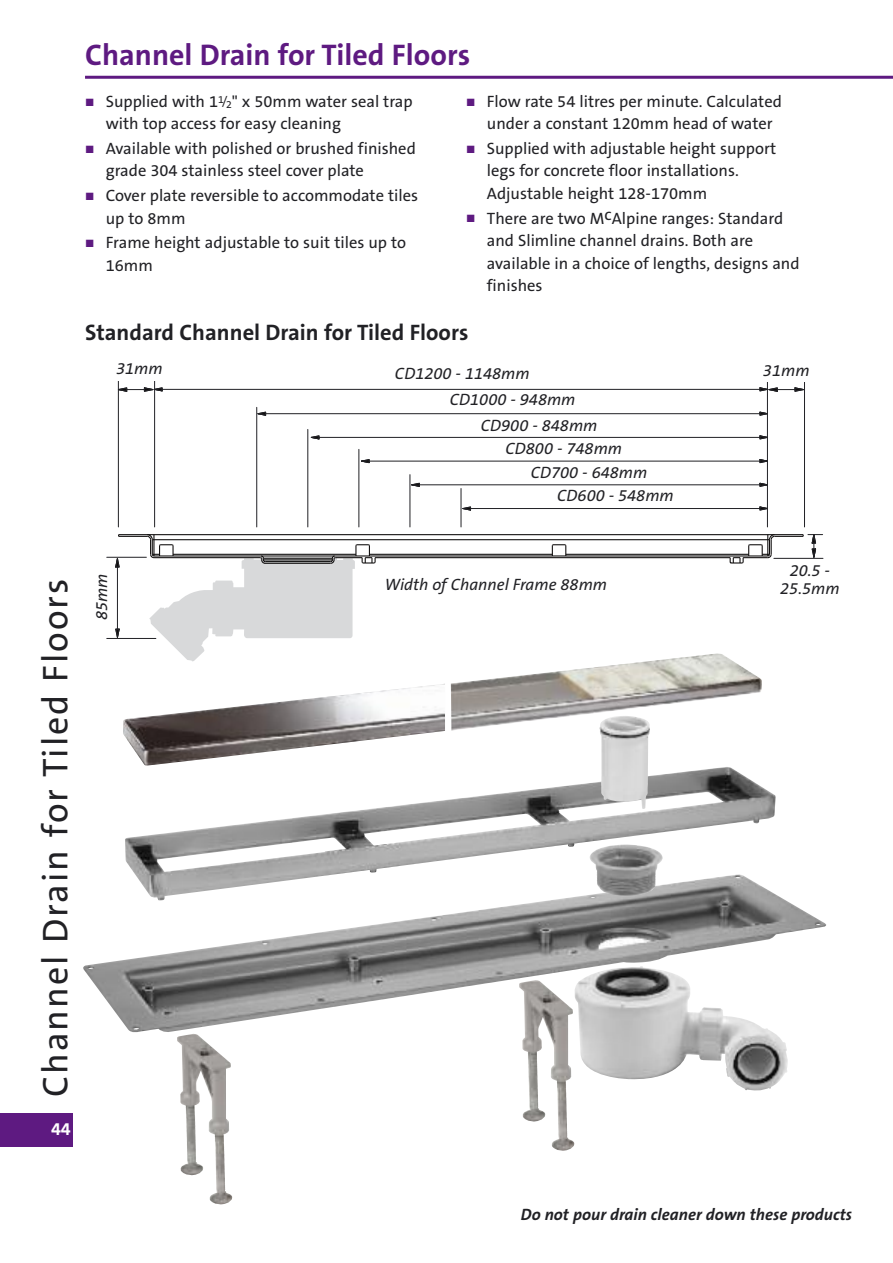
<style>
.page{position:relative;width:893px;height:1263px;background:#fff}
.page>*{position:absolute;margin:0;border:0;box-sizing:border-box;transform-origin:0 0}
.t1{font:36px "The Sans B5 Plain";letter-spacing:.055em;color:#212125}
.t2{font:700 30px "The Sans B7";color:#5e1a81}
.t3{font:700 22.5px "The Sans B7";color:#212125}
.t4{font:700 18px "The Sans B7";color:#fff}
.t5{font:16.5px/22.5px "The Sans B5 Plain";color:#212125}
.t6{font:italic 16.5px/25.3px "The Sans B5 Plain";color:#212125}
.t7{font:italic 700 16.5px "The Sans B7";color:#212125}
.s1{color:#5e1a81}
.s2{font-size:12px}
.s3{font-size:10.5px}
</style>
<div class="page">
<div style="left:0;top:1113px;width:72px;height:34px;background:#5e1a81"></div>
<hr style="left:85px;top:76px;width:808px;height:3px;background:#5e1a81">
<img style="left:579px;top:1032px;width:209px;height:59px">
<img style="left:123px;top:684px;width:322px;height:82px">
<img style="left:83px;top:894px;width:743px;height:138px">
<img style="left:125px;top:767px;width:650px;height:133px">
<img style="left:589px;top:844px;width:74px;height:52px">
<img style="left:599px;top:730px;width:51px;height:79px">
<img style="left:177px;top:1034px;width:54px;height:142px">
<img style="left:519px;top:980px;width:54px;height:142px">
<hr style="left:107px;top:557px;width:39px;height:1px;background:#212125">
<hr style="left:107px;top:638px;width:49px;height:1px;background:#212125">
<svg style="left:759px;top:387px;width:45px;height:5px"></svg>
<svg style="left:117px;top:387px;width:46px;height:5px"></svg>
<hr style="left:162px;top:389px;width:598px;height:1px;background:#212125">
<svg style="left:759px;top:411px;width:8px;height:5px"></svg>
<svg style="left:257px;top:411px;width:9px;height:5px"></svg>
<hr style="left:266px;top:413px;width:494px;height:1px;background:#212125">
<svg style="left:759px;top:435px;width:8px;height:5px"></svg>
<svg style="left:310px;top:435px;width:10px;height:5px"></svg>
<hr style="left:319px;top:437px;width:441px;height:1px;background:#212125">
<svg style="left:759px;top:459px;width:8px;height:4px"></svg>
<svg style="left:361px;top:459px;width:9px;height:4px"></svg>
<hr style="left:369px;top:461px;width:391px;height:1px;background:#212125">
<svg style="left:759px;top:483px;width:8px;height:4px"></svg>
<svg style="left:409px;top:483px;width:11px;height:4px"></svg>
<hr style="left:419px;top:484px;width:341px;height:1px;background:#212125">
<svg style="left:759px;top:506px;width:8px;height:5px"></svg>
<svg style="left:460px;top:506px;width:11px;height:5px"></svg>
<hr style="left:470px;top:508px;width:290px;height:1px;background:#212125">
<hr style="left:767px;top:379px;width:1px;height:148px;background:#212125">
<hr style="left:804px;top:379px;width:1px;height:148px;background:#212125">
<hr style="left:461px;top:488px;width:1px;height:39px;background:#212125">
<hr style="left:410px;top:475px;width:1px;height:52px;background:#212125">
<hr style="left:359px;top:449px;width:1px;height:78px;background:#212125">
<hr style="left:308px;top:429px;width:1px;height:98px;background:#212125">
<hr style="left:256px;top:407px;width:1px;height:120px;background:#212125">
<hr style="left:154px;top:379px;width:1px;height:148px;background:#212125">
<hr style="left:118px;top:379px;width:1px;height:148px;background:#212125">
<hr style="left:375px;top:557px;width:355px;height:1px;background:#0f0d0d">
<hr style="left:154px;top:555px;width:614px;height:1px;background:#0f0d0d">
<hr style="left:566px;top:554px;width:183px;height:1px;background:#0f0d0d">
<hr style="left:369px;top:554px;width:183px;height:1px;background:#0f0d0d">
<svg style="left:551px;top:544px;width:16px;height:12px"></svg>
<hr style="left:152px;top:539px;width:617px;height:1px;background:#0f0d0d">
<hr style="left:119px;top:534px;width:684px;height:1px;background:#0f0d0d">
<svg style="left:729px;top:534px;width:94px;height:30px"></svg>
<svg style="left:115px;top:534px;width:262px;height:127px"></svg>
<div style="left:107px;top:362px;width:65px;height:18px;background:#fff"></div>
<div style="left:754px;top:363px;width:65px;height:19px;background:#fff"></div>
<img style="left:451px;top:653px;width:311px;height:77px">
<h2 class="t2" style="left:85px;top:39px;width:387px">Channel Drain for Tiled Floors</h2>
<p class="t5" style="left:487px;top:91px;width:297px;text-indent:-20px"><span class="s1">■</span> Flow rate 54 litres per minute. Calculated under a constant 120mm head of water</p>
<p class="t5" style="left:487px;top:138px;width:291px;text-indent:-20px"><span class="s1">■</span> Supplied with adjustable height support legs for concrete floor installations.<br>Adjustable height 128-170mm</p>
<p class="t5" style="left:487px;top:207px;width:314px;text-indent:-20px"><span class="s1">■</span> There are two McAlpine ranges: Standard and Slimline channel drains. Both are available in a choice of lengths, designs and finishes</p>
<h3 class="t3" style="left:85px;top:320px;width:385px">Standard Channel Drain for Tiled Floors</h3>
<p class="t5" style="left:106px;top:91px;width:308px;text-indent:-20px"><span class="s1">■</span> Supplied with 1<sup>1</sup><span class="s2">/</span><span class="s3">2</span>" x 50mm water seal trap with top access for easy cleaning</p>
<p class="t5" style="left:106px;top:138px;width:312px;text-indent:-20px"><span class="s1">■</span> Available with polished or brushed finished grade 304 stainless steel cover plate</p>
<p class="t5" style="left:106px;top:185px;width:314px;text-indent:-20px"><span class="s1">■</span> Cover plate reversible to accommodate tiles up to 8mm</p>
<p class="t5" style="left:106px;top:232px;width:302px;text-indent:-20px"><span class="s1">■</span> Frame height adjustable to suit tiles up to<br>16mm</p>
<p class="t6" style="left:116px;top:357px;width:48px">31mm</p>
<p class="t6" style="left:395px;top:361px;width:136px">CD1200 - 1148mm</p>
<p class="t6" style="left:763px;top:358px;width:48px">31mm</p>
<p class="t6" style="left:481px;top:387px;width:118px;text-indent:-31px">CD1000 - 948mm<br>CD900 - 848mm</p>
<p class="t6" style="left:505px;top:436px;width:118px">CD800 - 748mm</p>
<p class="t6" style="left:531px;top:460px;width:118px">CD700 - 648mm</p>
<p class="t6" style="left:557px;top:483px;width:118px">CD600 - 548mm</p>
<h1 class="t1" style="left:37px;top:1097px;width:520px;rotate:-90deg">Channel Drain for Tiled Floors</h1>
<p class="t4" style="left:51px;top:1120px;width:21px">44</p>
<p class="t6" style="left:89px;top:620px;width:48px;rotate:-90deg">85mm</p>
<p class="t6" style="left:790px;top:558px;width:42px">20.5 -</p>
<p class="t6" style="left:385px;top:572px;width:224px">Width of Channel Frame 88mm</p>
<p class="t6" style="left:780px;top:576px;width:61px">25.5mm</p>
<p class="t7" style="left:521px;top:1206px;width:333px">Do not pour drain cleaner down these products</p>
</div>
